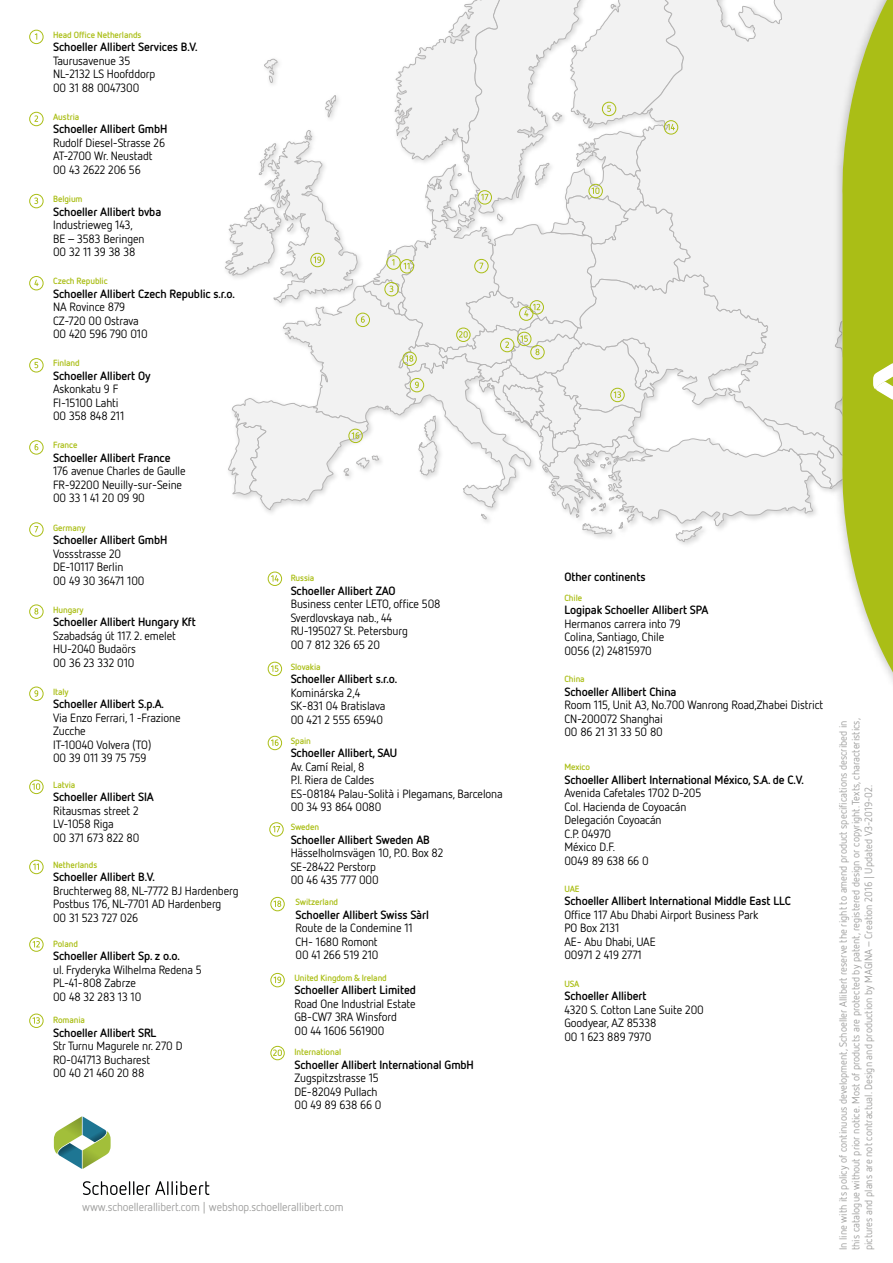
<style>
.page{position:relative;width:893px;height:1263px;background:#fff}
.page>*{position:absolute;margin:0;border:0;box-sizing:border-box;transform-origin:0 0}
.t1{font:12px/13.5px "Netto OT";letter-spacing:-.01em;color:#000}
.t2{font:700 12px "Netto OT";letter-spacing:-.01em;color:#000}
.t3{font:11.7px "Netto OT";letter-spacing:-.01em;color:#9d9d9c}
.t4{font:10.5px/12.6px "Netto OT";color:#9d9d9c}
.t5{font:700 9px "Netto OT";letter-spacing:-.01em;color:#aabe16}
</style>
<div class="page">
<svg style="left:53px;top:1116px;width:58px;height:53px"></svg>
<svg style="left:83px;top:1181px;width:126px;height:14px"></svg>
<svg style="left:843px;top:542px;width:50px;height:140px"></svg>
<svg style="left:224px;top:0;width:669px;height:542px"></svg>
<div style="left:270px;top:973px;width:15px;height:14px;border:1px solid #aabe16;border-radius:50%"></div>
<svg style="left:274px;top:976px;width:7px;height:7px"></svg>
<div style="left:29px;top:30px;width:14px;height:14px;border:1px solid #aabe16;border-radius:50%"></div>
<div style="left:29px;top:112px;width:14px;height:14px;border:1px solid #aabe16;border-radius:50%"></div>
<svg style="left:34px;top:115px;width:4px;height:7px"></svg>
<div style="left:29px;top:194px;width:14px;height:14px;border:1px solid #aabe16;border-radius:50%"></div>
<svg style="left:34px;top:198px;width:4px;height:6px"></svg>
<div style="left:29px;top:276px;width:14px;height:14px;border:1px solid #aabe16;border-radius:50%"></div>
<svg style="left:34px;top:280px;width:5px;height:6px"></svg>
<div style="left:29px;top:358px;width:14px;height:14px;border:1px solid #aabe16;border-radius:50%"></div>
<svg style="left:35px;top:362px;width:3px;height:6px"></svg>
<div style="left:29px;top:440px;width:14px;height:14px;border:1px solid #aabe16;border-radius:50%"></div>
<svg style="left:35px;top:444px;width:3px;height:6px"></svg>
<div style="left:29px;top:522px;width:14px;height:15px;border:1px solid #aabe16;border-radius:50%"></div>
<svg style="left:34px;top:526px;width:4px;height:6px"></svg>
<div style="left:29px;top:604px;width:14px;height:15px;border:1px solid #aabe16;border-radius:50%"></div>
<svg style="left:34px;top:608px;width:4px;height:7px"></svg>
<div style="left:29px;top:687px;width:14px;height:14px;border:1px solid #aabe16;border-radius:50%"></div>
<svg style="left:34px;top:690px;width:4px;height:7px"></svg>
<div style="left:29px;top:780px;width:14px;height:14px;border:1px solid #aabe16;border-radius:50%"></div>
<svg style="left:32px;top:783px;width:8px;height:7px"></svg>
<div style="left:29px;top:860px;width:14px;height:14px;border:1px solid #aabe16;border-radius:50%"></div>
<svg style="left:33px;top:863px;width:6px;height:7px"></svg>
<div style="left:29px;top:937px;width:14px;height:15px;border:1px solid #aabe16;border-radius:50%"></div>
<svg style="left:33px;top:941px;width:7px;height:6px"></svg>
<div style="left:29px;top:1014px;width:14px;height:14px;border:1px solid #aabe16;border-radius:50%"></div>
<svg style="left:33px;top:1017px;width:7px;height:7px"></svg>
<div style="left:268px;top:572px;width:14px;height:14px;border:1px solid #aabe16;border-radius:50%"></div>
<svg style="left:271px;top:575px;width:8px;height:7px"></svg>
<div style="left:268px;top:662px;width:14px;height:14px;border:1px solid #aabe16;border-radius:50%"></div>
<svg style="left:271px;top:665px;width:7px;height:7px"></svg>
<div style="left:268px;top:736px;width:14px;height:14px;border:1px solid #aabe16;border-radius:50%"></div>
<svg style="left:271px;top:739px;width:8px;height:7px"></svg>
<div style="left:269px;top:822px;width:15px;height:14px;border:1px solid #aabe16;border-radius:50%"></div>
<svg style="left:273px;top:826px;width:7px;height:6px"></svg>
<div style="left:270px;top:897px;width:15px;height:14px;border:1px solid #aabe16;border-radius:50%"></div>
<svg style="left:273px;top:900px;width:8px;height:7px"></svg>
<div style="left:270px;top:1046px;width:15px;height:14px;border:1px solid #aabe16;border-radius:50%"></div>
<svg style="left:273px;top:1049px;width:9px;height:7px"></svg>
<p class="t5" style="left:53px;top:29px;width:90px">Head Office Netherlands</p>
<p class="t2" style="left:53px;top:40px;width:146px">Schoeller Allibert Services B.V.</p>
<p class="t1" style="left:53px;top:54px;width:104px">Taurusavenue 35<br>NL-2132 LS Hoofddorp<br>00 31 88 0047300</p>
<p class="t5" style="left:53px;top:111px;width:28px">Austria</p>
<p class="t2" style="left:53px;top:122px;width:116px">Schoeller Allibert GmbH</p>
<p class="t1" style="left:53px;top:136px;width:113px">Rudolf Diesel-Strasse 26<br>AT-2700 Wr. Neustadt<br>00 43 2622 206 56</p>
<p class="t5" style="left:53px;top:193px;width:31px">Belgium</p>
<p class="t2" style="left:53px;top:204px;width:110px">Schoeller Allibert bvba</p>
<p class="t1" style="left:53px;top:218px;width:93px">Industrieweg 143,<br>BE – 3583 Beringen<br>00 32 11 39 38 38</p>
<p class="t5" style="left:53px;top:275px;width:56px">Czech Republic</p>
<p class="t2" style="left:53px;top:286px;width:183px">Schoeller Allibert Czech Republic s.r.o.</p>
<p class="t1" style="left:53px;top:300px;width:96px">NA Rovince 879<br>CZ-720 00 Ostrava<br>00 420 596 790 010</p>
<p class="t5" style="left:53px;top:357px;width:28px">Finland</p>
<p class="t2" style="left:53px;top:368px;width:99px">Schoeller Allibert Oy</p>
<p class="t1" style="left:53px;top:382px;width:73px">Askonkatu 9 F<br>FI-15100 Lahti<br>00 358 848 211</p>
<p class="t5" style="left:53px;top:440px;width:26px">France</p>
<p class="t2" style="left:53px;top:450px;width:119px">Schoeller Allibert France</p>
<p class="t1" style="left:53px;top:464px;width:134px">176 avenue Charles de Gaulle<br>FR-92200 Neuilly-sur-Seine<br>00 33 1 41 20 09 90</p>
<p class="t5" style="left:53px;top:522px;width:34px">Germany</p>
<p class="t2" style="left:53px;top:532px;width:116px">Schoeller Allibert GmbH</p>
<p class="t1" style="left:53px;top:546px;width:93px">Vossstrasse 20<br>DE-10117 Berlin<br>00 49 30 36471 100</p>
<p class="t5" style="left:53px;top:604px;width:32px">Hungary</p>
<p class="t2" style="left:53px;top:614px;width:144px">Schoeller Allibert Hungary Kft</p>
<p class="t1" style="left:53px;top:628px;width:124px">Szabadság út 117. 2. emelet<br>HU-2040 Budaörs<br>00 36 23 332 010</p>
<p class="t5" style="left:53px;top:686px;width:17px">Italy</p>
<p class="t2" style="left:53px;top:696px;width:112px">Schoeller Allibert S.p.A.</p>
<p class="t1" style="left:53px;top:710px;width:129px">Via Enzo Ferrari, 1 -Frazione<br>Zucche<br>IT-10040 Volvera (TO)<br>00 39 011 39 75 759</p>
<p class="t5" style="left:53px;top:779px;width:24px">Latvia</p>
<p class="t2" style="left:53px;top:789px;width:102px">Schoeller Allibert SIA</p>
<p class="t1" style="left:53px;top:804px;width:88px">Ritausmas street 2<br>LV-1058 Riga<br>00 371 673 822 80</p>
<p class="t5" style="left:53px;top:859px;width:46px">Netherlands</p>
<p class="t2" style="left:53px;top:870px;width:103px">Schoeller Allibert B.V.</p>
<p class="t1" style="left:53px;top:884px;width:187px">Bruchterweg 88, NL-7772 BJ Hardenberg<br>Postbus 176, NL-7701 AD Hardenberg<br>00 31 523 727 026</p>
<p class="t5" style="left:53px;top:938px;width:26px">Poland</p>
<p class="t2" style="left:53px;top:949px;width:128px">Schoeller Allibert Sp. z o.o.</p>
<p class="t1" style="left:53px;top:963px;width:150px">ul. Fryderyka Wilhelma Redena 5<br>PL-41-808 Zabrze<br>00 48 32 283 13 10</p>
<p class="t5" style="left:53px;top:1014px;width:33px">Romania</p>
<p class="t2" style="left:53px;top:1025px;width:105px">Schoeller Allibert SRL</p>
<p class="t1" style="left:53px;top:1039px;width:131px">Str Turnu Magurele nr. 270 D<br>RO-041713 Bucharest<br>00 40 21 460 20 88</p>
<p class="t5" style="left:291px;top:572px;width:25px">Russia</p>
<p class="t2" style="left:291px;top:583px;width:106px">Schoeller Allibert ZAO</p>
<p class="t1" style="left:291px;top:597px;width:151px">Business center LETO, office 508<br>Sverdlovskaya nab., 44<br>RU-195027 St. Petersburg<br>00 7 812 326 65 20</p>
<p class="t5" style="left:291px;top:661px;width:31px">Slovakia</p>
<p class="t2" style="left:291px;top:672px;width:108px">Schoeller Allibert s.r.o.</p>
<p class="t1" style="left:291px;top:686px;width:96px">Kominárska 2,4<br>SK-831 04 Bratislava<br>00 421 2 555 65940</p>
<p class="t5" style="left:291px;top:735px;width:22px">Spain</p>
<p class="t2" style="left:291px;top:746px;width:108px">Schoeller Allibert, SAU</p>
<p class="t1" style="left:291px;top:760px;width:214px">Av. Camí Reial, 8<br>P.I. Riera de Caldes<br>ES-08184 Palau-Solità i Plegamans, Barcelona<br>00 34 93 864 0080</p>
<p class="t5" style="left:291px;top:821px;width:30px">Sweden</p>
<p class="t2" style="left:291px;top:832px;width:141px">Schoeller Allibert Sweden AB</p>
<p class="t1" style="left:291px;top:846px;width:154px">Hässelholmsvägen 10, P.O. Box 82<br>SE-28422 Perstorp<br>00 46 435 777 000</p>
<p class="t5" style="left:296px;top:896px;width:44px">Switzerland</p>
<p class="t2" style="left:296px;top:907px;width:135px">Schoeller Allibert Swiss Sàrl</p>
<p class="t1" style="left:296px;top:921px;width:119px">Route de la Condemine 11<br>CH- 1680 Romont<br>00 41 266 519 210</p>
<p class="t5" style="left:294px;top:972px;width:94px">United Kingdom &amp; Ireland</p>
<p class="t2" style="left:294px;top:982px;width:123px">Schoeller Allibert Limited</p>
<p class="t1" style="left:294px;top:996px;width:123px">Road One Industrial Estate<br>GB-CW7 3RA Winsford<br>00 44 1606 561900</p>
<p class="t5" style="left:294px;top:1046px;width:48px">International</p>
<p class="t2" style="left:294px;top:1057px;width:181px">Schoeller Allibert International GmbH</p>
<p class="t1" style="left:294px;top:1071px;width:89px">Zugspitzstrasse 15<br>DE-82049 Pullach<br>00 49 89 638 66 0</p>
<p class="t3" style="left:82px;top:1200px;width:263px">www.schoellerallibert.com | webshop.schoellerallibert.com</p>
<p class="t2" style="left:564px;top:569px;width:83px">Other continents</p>
<p class="t5" style="left:564px;top:592px;width:19px">Chile</p>
<p class="t2" style="left:564px;top:602px;width:146px">Logipak Schoeller Allibert SPA</p>
<p class="t1" style="left:564px;top:616px;width:118px">Hermanos carrera into 79<br>Colina, Santiago, Chile<br>0056 (2) 24815970</p>
<p class="t5" style="left:564px;top:673px;width:22px">China</p>
<p class="t2" style="left:564px;top:684px;width:114px">Schoeller Allibert China</p>
<p class="t1" style="left:564px;top:698px;width:260px">Room 115, Unit A3, No.700 Wanrong Road,Zhabei District<br>CN-200072 Shanghai<br>00 86 21 31 33 50 80</p>
<p class="t5" style="left:564px;top:761px;width:27px">Mexico</p>
<p class="t2" style="left:564px;top:772px;width:241px">Schoeller Allibert International México, S.A. de C.V.</p>
<p class="t1" style="left:564px;top:786px;width:138px">Avenida Cafetales 1702 D-205<br>Col. Hacienda de Coyoacán<br>Delegación Coyoacán<br>C.P. 04970<br>México D.F.<br>0049 89 638 66 0</p>
<p class="t5" style="left:564px;top:883px;width:17px">UAE</p>
<p class="t2" style="left:564px;top:894px;width:228px">Schoeller Allibert International Middle East LLC</p>
<p class="t1" style="left:564px;top:908px;width:196px">Office 117 Abu Dhabi Airport Business Park<br>PO Box 2131<br>AE- Abu Dhabi, UAE<br>00971 2 419 2771</p>
<p class="t5" style="left:564px;top:978px;width:17px">USA</p>
<p class="t2" style="left:564px;top:988px;width:84px">Schoeller Allibert</p>
<p class="t1" style="left:564px;top:1003px;width:141px">4320 S. Cotton Lane Suite 200<br>Goodyear, AZ 85338<br>00 1 623 889 7970</p>
<p class="t4" style="left:837px;top:1250px;width:534px;rotate:-90deg">In line with its policy of continuous development, Schoeller Allibert reserve the right to amend product specifications described in this catalogue without prior notice. Most of products are protected by patent, registered design or copyright. Texts, characteristics, pictures and plans are not contractual. Design and production by MAGINA – Creation 2016 | Updated V3-2019-02.</p>
</div>
